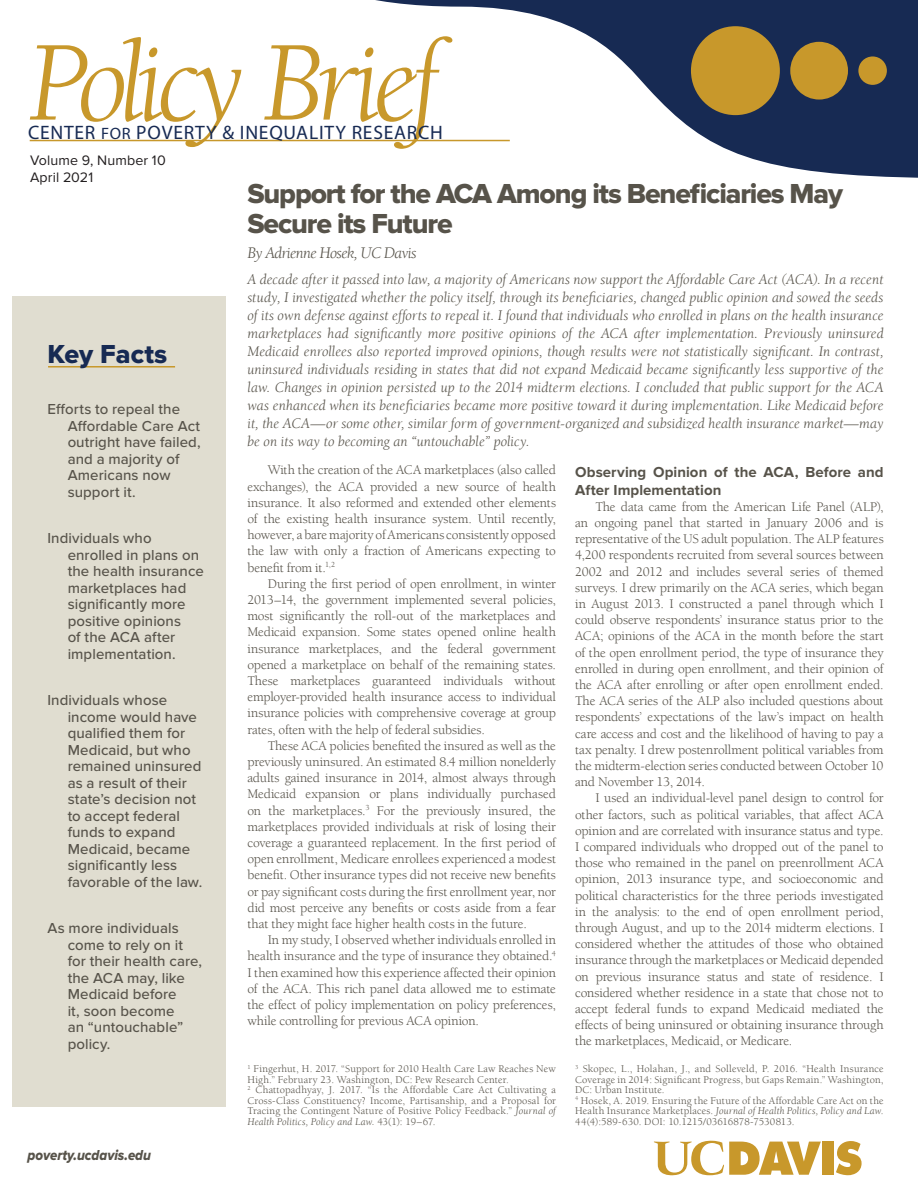
<style>
.page{position:relative;width:918px;height:1188px;background:#fff}
.page>*{position:absolute;margin:0;border:0;box-sizing:border-box;transform-origin:0 0}
.body_text__no_indent{font:italic 117px "Berkeley UC Davis";letter-spacing:-.07em;color:#c8982b}
.t1{font:28.5px/30px "Proxima Nova Extrabld";letter-spacing:-.04em;color:#57534a}
.body_text__no_indent-2{font:27px "Proxima Nova Extrabld";color:#172a53}
.t2{font:19.5px "Myriad Pro";letter-spacing:.04em;color:#172a53}
.t3{font:italic 16.5px "Berkeley UC Davis";letter-spacing:-.04em;color:#57534a}
.body_text__no_indent-3{font:italic 15px/18px "Berkeley UC Davis";color:#57534a;text-align:justify}
.body_text__indent{font:500 15px/16.5px "Proxima Nova";letter-spacing:.005em;color:#57534a}
.body_text__no_indent-4{font:700 15px/18px "Proxima Nova";letter-spacing:.005em;color:#57534a}
.sidebar_futura_text{font:15px "Proxima Nova Extrabld It";color:#57534a;scale:.89 1}
.body_text__no_indent-5{font:14.25px "Proxima Nova";letter-spacing:.01em;color:#231f20}
.body_text__no_indent-6{font:13.5px/16.2px "Berkeley UC Davis";letter-spacing:-.015em;color:#57534a;text-align:justify}
.body_text__no_indent-7{font:10.5px/10.5px "Berkeley UC Davis";letter-spacing:.015em;color:#57534a;text-align:justify}
.s1{font-family:"Berkeley UC Davis Book It SC800";font-style:normal}
.s2{font-size:16.5px}
.s3{font-style:italic}
</style>
<div class="page">
<svg style="left:345px;top:0;width:573px;height:178px"></svg>
<hr style="left:30px;top:140px;width:480px;height:1px;background:#c8982b">
<svg style="left:836px;top:1141px;width:26px;height:34px"></svg>
<div style="left:822px;top:1142px;width:11px;height:33px;background:#c8982b"></div>
<svg style="left:653px;top:1140px;width:168px;height:36px"></svg>
<div style="left:12px;top:296px;width:214px;height:811px;background:#e0ddd0"></div>
<hr style="left:48px;top:366px;width:127px;height:2px;background:#c8982b">
<div style="left:691px;top:26px;width:89px;height:89px;background:#c8982b;border-radius:50%"></div>
<div style="left:790px;top:42px;width:58px;height:58px;background:#c8982b;border-radius:50%"></div>
<div style="left:858px;top:56px;width:29px;height:29px;background:#c8982b;border-radius:50%"></div>
<p class="body_text__no_indent" style="left:27px;top:13px;width:416px"><span class="s1">P</span>olicy Brief</p>
<p class="t2" style="left:28px;top:120px;width:416px">CENTER <span class="s2">FOR</span> POVERTY &amp; INEQUALITY RESEARCH</p>
<p class="body_text__no_indent-5" style="left:30px;top:152px;width:137px">Volume 9, Number 10</p>
<p class="body_text__no_indent-5" style="left:30px;top:169px;width:65px">April 2021</p>
<p class="body_text__no_indent-2" style="left:47px;top:338px;width:121px">Key Facts</p>
<p class="body_text__indent" style="left:68px;top:401px;width:135px;text-indent:-20px">Efforts to repeal the<br>Affordable Care Act outright have failed, and a majority of<br>Americans now support it.</p>
<p class="body_text__indent" style="left:68px;top:530px;width:138px;text-indent:-20px">Individuals who enrolled in plans on the health insurance marketplaces had significantly more positive opinions<br>of the ACA after implementation.</p>
<p class="body_text__indent" style="left:68px;top:692px;width:136px;text-indent:-20px">Individuals whose income would have qualified them for<br>Medicaid, but who remained uninsured as a result of their state’s decision not to accept federal funds to expand<br>Medicaid, became significantly less favorable of the law.</p>
<p class="body_text__indent" style="left:68px;top:920px;width:136px;text-indent:-20px">As more individuals come to rely on it for their health care, the ACA may, like<br>Medicaid before<br>it, soon become<br>an “untouchable” policy.</p>
<p class="sidebar_futura_text" style="left:27px;top:1146px;width:140px">poverty.ucdavis.edu</p>
<p class="t1" style="left:247px;top:181px;width:597px">Support for the ACA Among its Beneficiaries May<br>Secure its Future</p>
<p class="t3" style="left:247px;top:243px;width:171px">By Adrienne Hosek, UC Davis</p>
<p class="body_text__no_indent-3" style="left:247px;top:271px;width:638px">A decade after it passed into law, a majority of Americans now support the Affordable Care Act (ACA). In a recent study, I investigated whether the policy itself, through its beneficiaries, changed public opinion and sowed the seeds of its own defense against efforts to repeal it. I found that individuals who enrolled in plans on the health insurance marketplaces had significantly more positive opinions of the ACA after implementation. Previously uninsured Medicaid enrollees also reported improved opinions, though results were not statistically significant. In contrast, uninsured individuals residing in states that did not expand Medicaid became significantly less supportive of the law. Changes in opinion persisted up to the 2014 midterm elections. I concluded that public support for the ACA was enhanced when its beneficiaries became more positive toward it during implementation. Like Medicaid before it, the ACA—or some other, similar form of government-organized and subsidized health insurance market—may be on its way to becoming an “untouchable” policy.</p>
<p class="body_text__no_indent-6" style="left:247px;top:462px;width:310px;text-indent:20px">With the creation of the ACA marketplaces (also called exchanges), the ACA provided a new source of health insurance. It also reformed and extended other elements of the existing health insurance system. Until recently, however, a bare majority of Americans consistently opposed the law with only a fraction of Americans expecting to benefit from it.<sup>1,2</sup></p>
<p class="body_text__no_indent-6" style="left:247px;top:575px;width:310px;text-indent:20px">During the first period of open enrollment, in winter 2013–14, the government implemented several policies, most significantly the roll-out of the marketplaces and Medicaid expansion. Some states opened online health insurance marketplaces, and the federal government opened a marketplace on behalf of the remaining states.<br>These marketplaces guaranteed individuals without employer-provided health insurance access to individual insurance policies with comprehensive coverage at group rates, often with the help of federal subsidies.</p>
<p class="body_text__no_indent-6" style="left:247px;top:737px;width:310px;text-indent:20px">These ACA policies benefited the insured as well as the previously uninsured. An estimated 8.4 million nonelderly adults gained insurance in 2014, almost always through Medicaid expansion or plans individually purchased on the marketplaces.<sup>3</sup> For the previously insured, the marketplaces provided individuals at risk of losing their coverage a guaranteed replacement. In the first period of open enrollment, Medicare enrollees experienced a modest benefit. Other insurance types did not receive new benefits or pay significant costs during the first enrollment year, nor did most perceive any benefits or costs aside from a fear that they might face higher health costs in the future.</p>
<p class="body_text__no_indent-6" style="left:247px;top:932px;width:310px;text-indent:20px">In my study, I observed whether individuals enrolled in health insurance and the type of insurance they obtained.<sup>4<br></sup>I then examined how this experience affected their opinion of the ACA. This rich panel data allowed me to estimate the effect of policy implementation on policy preferences, while controlling for previous ACA opinion.</p>
<p class="body_text__no_indent-4" style="left:575px;top:463px;width:310px">Observing Opinion of the ACA, Before and<br>After Implementation</p>
<p class="body_text__no_indent-6" style="left:575px;top:498px;width:310px;text-indent:20px">The data came from the American Life Panel (ALP), an ongoing panel that started in January 2006 and is representative of the US adult population. The ALP features 4,200 respondents recruited from several sources between 2002 and 2012 and includes several series of themed surveys. I drew primarily on the ACA series, which began in August 2013. I constructed a panel through which I could observe respondents’ insurance status prior to the ACA; opinions of the ACA in the month before the start of the open enrollment period, the type of insurance they enrolled in during open enrollment, and their opinion of the ACA after enrolling or after open enrollment ended.<br>The ACA series of the ALP also included questions about respondents’ expectations of the law’s impact on health care access and cost and the likelihood of having to pay a tax penalty. I drew postenrollment political variables from the midterm-election series conducted between October 10 and November 13, 2014.</p>
<p class="body_text__no_indent-6" style="left:575px;top:790px;width:310px;text-indent:20px">I used an individual-level panel design to control for other factors, such as political variables, that affect ACA opinion and are correlated with insurance status and type.<br>I compared individuals who dropped out of the panel to those who remained in the panel on preenrollment ACA opinion, 2013 insurance type, and socioeconomic and political characteristics for the three periods investigated in the analysis: to the end of open enrollment period, through August, and up to the 2014 midterm elections. I considered whether the attitudes of those who obtained insurance through the marketplaces or Medicaid depended on previous insurance status and state of residence. I considered whether residence in a state that chose not to accept federal funds to expand Medicaid mediated the effects of being uninsured or obtaining insurance through the marketplaces, Medicaid, or Medicare.</p>
<p class="body_text__no_indent-7" style="left:247px;top:1064px;width:310px"><sup>1</sup> Fingerhut, H. 2017. “Support for 2010 Health Care Law Reaches New<br>High.” February 23. Washington, DC: Pew Research Center.</p>
<p class="body_text__no_indent-7" style="left:247px;top:1085px;width:310px"><sup>2</sup> Chattopadhyay, J. 2017. “Is the Affordable Care Act Cultivating a Cross-Class Constituency? Income, Partisanship, and a Proposal for Tracing the Contingent Nature of Positive Policy Feedback.” <span class="s3">Journal of Health Politics, Policy and Law.</span> 43(1): 19–67.</p>
<p class="body_text__no_indent-7" style="left:575px;top:1064px;width:310px"><sup>3</sup> Skopec, L., Holahan, J., and Solleveld, P. 2016. “Health Insurance Coverage in 2014: Significant Progress, but Gaps Remain.” Washington, DC: Urban Institute.</p>
<p class="body_text__no_indent-7" style="left:575px;top:1095px;width:310px"><sup>4</sup> Hosek, A. 2019. Ensuring the Future of the Affordable Care Act on the Health Insurance Marketplaces. <span class="s3">Journal of Health Politics, Policy and Law</span>.<br>44(4):589-630. DOI: 10.1215/03616878-7530813.</p>
</div>
